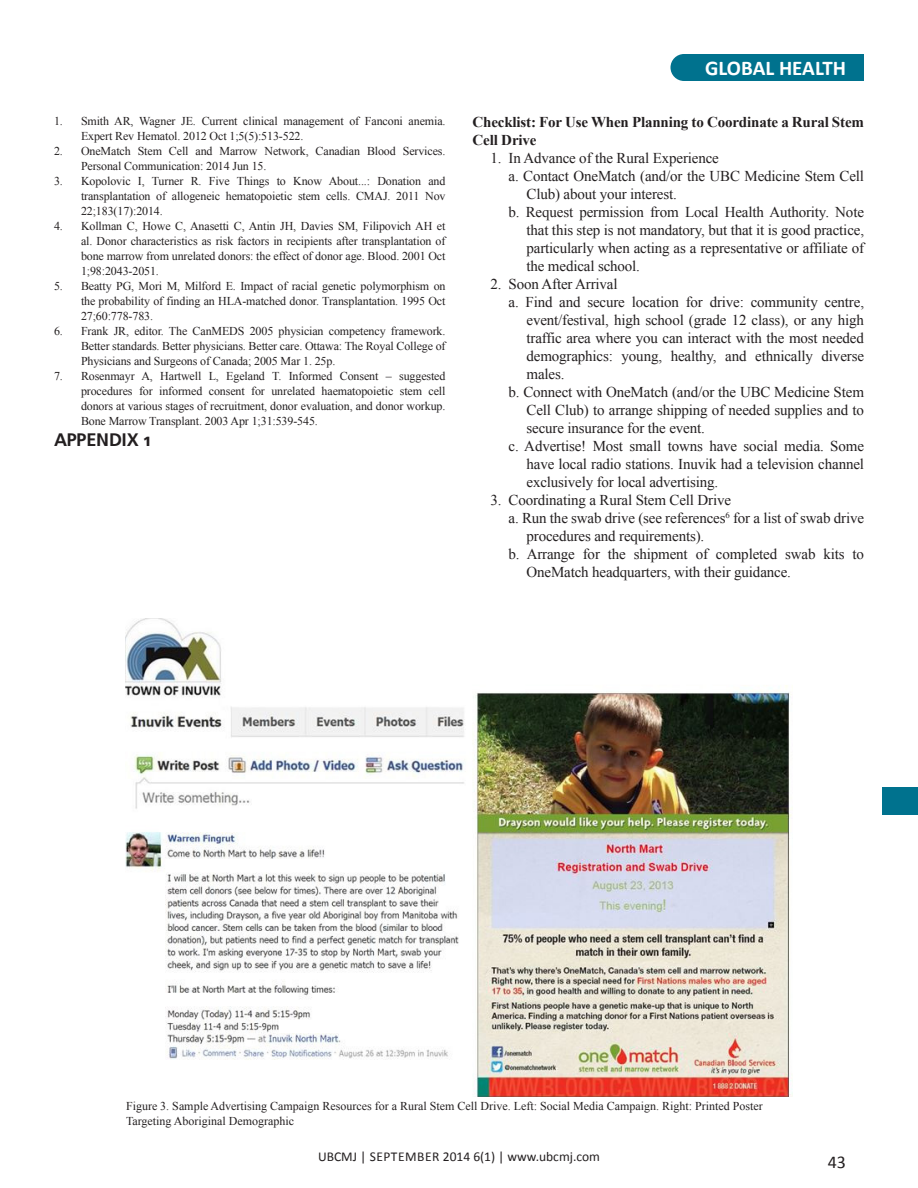
<style>
.page{position:relative;width:918px;height:1188px;background:#fff}
.page>*{position:absolute;margin:0;border:0;box-sizing:border-box;transform-origin:0 0}
.t1{font:700 21px "Calibri";color:#fff}
.t2{font:700 18px "Frutiger Linotype";letter-spacing:-.01em;color:#231f20}
.t3{font:18px "Calibri";color:#231f20}
.t4{font:15px/18px "Times New Roman";letter-spacing:-.01em;color:#231f20;text-align:justify}
.t5{font:700 15px/18px "Times New Roman";letter-spacing:-.01em;color:#231f20}
.t6{font:13.5px "Calibri";color:#231f20}
.t7{font:12px/15px "Times New Roman";letter-spacing:-.01em;color:#231f20;text-align:justify}
</style>
<div class="page">
<img style="left:125px;top:618px;width:668px;height:479px">
<div style="left:684px;top:54px;width:180px;height:27px;background:#00728e"></div>
<div style="left:670px;top:54px;width:28px;height:27px;background:#00728e;border-radius:50%"></div>
<div style="left:882px;top:788px;width:36px;height:27px;background:#00728e"></div>
<p class="t7" style="left:81px;top:114px;width:366px;text-indent:-27px">1. Smith AR, Wagner JE. Current clinical management of Fanconi anemia.<br>Expert Rev Hematol. 2012 Oct 1;5(5):513-522.</p>
<p class="t7" style="left:81px;top:144px;width:366px;text-indent:-27px">2. OneMatch Stem Cell and Marrow Network, Canadian Blood Services.<br>Personal Communication: 2014 Jun 15.</p>
<p class="t7" style="left:81px;top:174px;width:366px;text-indent:-27px">3. Kopolovic I, Turner R. Five Things to Know About...: Donation and transplantation of allogeneic hematopoietic stem cells. CMAJ. 2011 Nov 22;183(17):2014.</p>
<p class="t7" style="left:81px;top:219px;width:366px;text-indent:-27px">4. Kollman C, Howe C, Anasetti C, Antin JH, Davies SM, Filipovich AH et al. Donor characteristics as risk factors in recipients after transplantation of bone marrow from unrelated donors: the effect of donor age. Blood. 2001 Oct 1;98:2043-2051.</p>
<p class="t7" style="left:81px;top:279px;width:366px;text-indent:-27px">5. Beatty PG, Mori M, Milford E. Impact of racial genetic polymorphism on the probability of finding an HLA-matched donor. Transplantation. 1995 Oct 27;60:778-783.</p>
<p class="t7" style="left:81px;top:324px;width:366px;text-indent:-27px">6. Frank JR, editor. The CanMEDS 2005 physician competency framework.<br>Better standards. Better physicians. Better care. Ottawa: The Royal College of Physicians and Surgeons of Canada; 2005 Mar 1. 25p.</p>
<p class="t7" style="left:81px;top:369px;width:366px;text-indent:-27px">7. Rosenmayr A, Hartwell L, Egeland T. Informed Consent – suggested procedures for informed consent for unrelated haematopoietic stem cell donors at various stages of recruitment, donor evaluation, and donor workup.<br>Bone Marrow Transplant. 2003 Apr 1;31:539-545.</p>
<p class="t2" style="left:54px;top:429px;width:98px">APPENDIX 1</p>
<p class="t1" style="left:705px;top:55px;width:142px">GLOBAL HEALTH</p>
<p class="t5" style="left:472px;top:113px;width:393px">Checklist: For Use When Planning to Coordinate a Rural Stem<br>Cell Drive</p>
<p class="t4" style="left:490px;top:149px;width:230px">1. In Advance of the Rural Experience</p>
<p class="t4" style="left:526px;top:167px;width:339px;text-indent:-18px">a. Contact OneMatch (and/or the UBC Medicine Stem Cell<br>Club) about your interest.</p>
<p class="t4" style="left:526px;top:203px;width:339px;text-indent:-18px">b. Request permission from Local Health Authority. Note that this step is not mandatory, but that it is good practice, particularly when acting as a representative or affiliate of the medical school.</p>
<p class="t4" style="left:490px;top:275px;width:129px">2. Soon After Arrival</p>
<p class="t4" style="left:526px;top:293px;width:339px;text-indent:-18px">a. Find and secure location for drive: community centre, event/festival, high school (grade 12 class), or any high traffic area where you can interact with the most needed demographics: young, healthy, and ethnically diverse males.</p>
<p class="t4" style="left:526px;top:383px;width:339px;text-indent:-18px">b. Connect with OneMatch (and/or the UBC Medicine Stem Cell Club) to arrange shipping of needed supplies and to secure insurance for the event.</p>
<p class="t4" style="left:526px;top:437px;width:339px;text-indent:-18px">c. Advertise! Most small towns have social media. Some have local radio stations. Inuvik had a television channel exclusively for local advertising.</p>
<p class="t4" style="left:490px;top:491px;width:242px">3. Coordinating a Rural Stem Cell Drive</p>
<p class="t4" style="left:526px;top:509px;width:339px;text-indent:-18px">a. Run the swab drive (see references<sup>6</sup> for a list of swab drive procedures and requirements).</p>
<p class="t4" style="left:526px;top:545px;width:339px;text-indent:-18px">b. Arrange for the shipment of completed swab kits to<br>OneMatch headquarters, with their guidance.</p>
<p class="t7" style="left:126px;top:1098px;width:638px">Figure 3. Sample Advertising Campaign Resources for a Rural Stem Cell Drive. Left: Social Media Campaign. Right: Printed Poster<br>Targeting Aboriginal Demographic</p>
<p class="t6" style="left:318px;top:1148px;width:283px">UBCMJ | SEPTEMBER 2014 6(1) | www.ubcmj.com</p>
<p class="t3" style="left:828px;top:1150px;width:20px">43</p>
</div>
